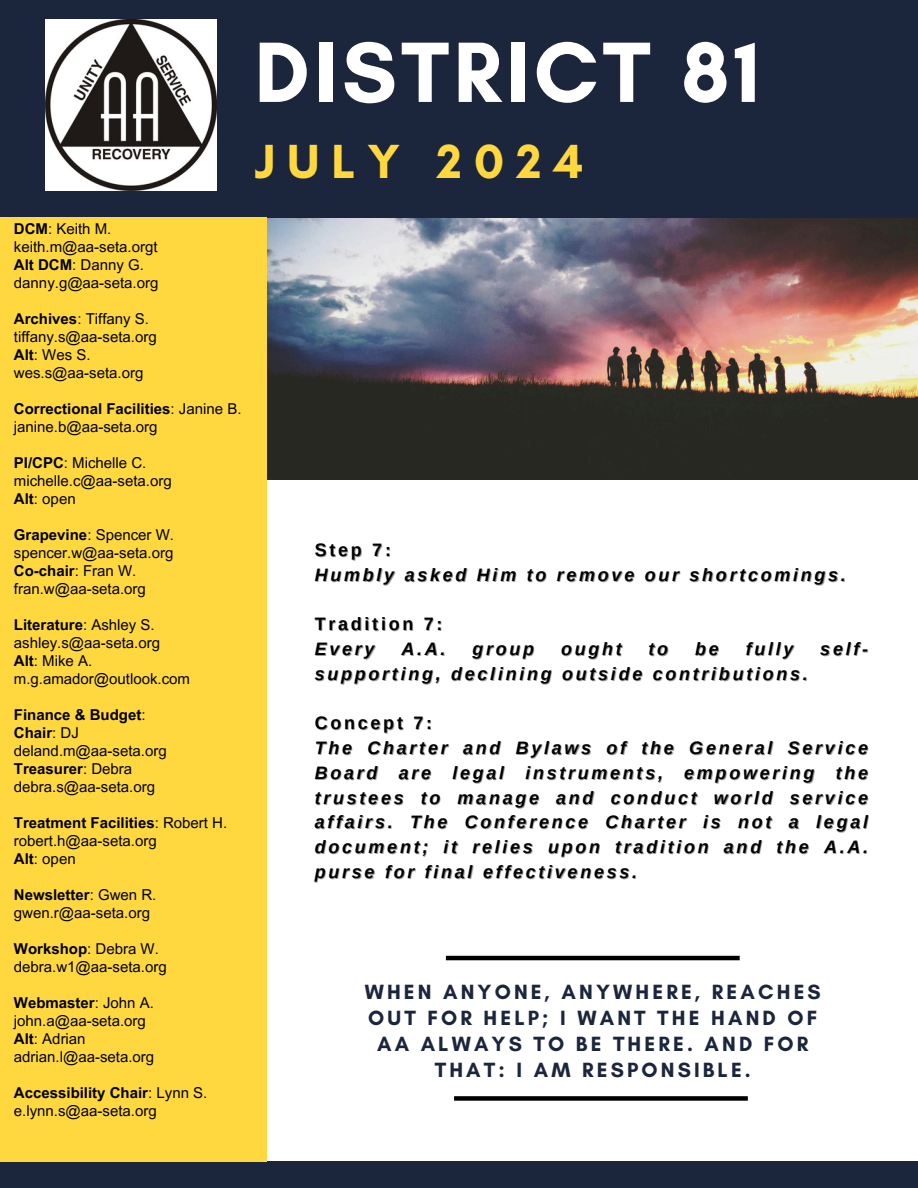
<style>
.page{position:relative;width:918px;height:1188px;background:#fff}
.page>*{position:absolute;margin:0;border:0;box-sizing:border-box;transform-origin:0 0}
.t1{font:700 87.15px "Glacial Indifference";letter-spacing:.05em;color:#fff}
.t2{font:700 48.75px "Glacial Indifference";letter-spacing:.25em;color:#ffd840}
.t3{font:700 21px/25.8px "Glacial Indifference";letter-spacing:.15em;color:#1b253c;text-align:center}
.t4{font:italic 700 18px "Arimo";letter-spacing:.15em;color:#000}
.t5{font:700 18px "Arimo";letter-spacing:.15em;color:#000}
.t6{font:15px/18px "Arial MT Pro";color:#000}
.t7{font:700 15px "Arial MT Pro";color:#000}
.s1{font-weight:700}
.s2{font-weight:400}
</style>
<div class="page">
<img style="left:267px;top:218px;width:651px;height:262px">
<div style="left:0;top:0;width:918px;height:218px;background:#1b253c"></div>
<div style="left:0;top:1161px;width:918px;height:27px;background:#1b253c"></div>
<img style="left:45px;top:20px;width:171px;height:171px">
<div style="left:0;top:217px;width:267px;height:944px;background:#ffd840"></div>
<hr style="left:446px;top:956px;width:294px;height:4px;background:#000">
<div style="left:454px;top:1096px;width:294px;height:5px;background:#000"></div>
<p class="t1" style="left:254px;top:19px;width:507px">DISTRICT 81</p>
<p class="t2" style="left:254px;top:131px;width:330px">JULY 2024</p>
<p class="t6" style="left:14px;top:221px;width:99px"><span class="s1">DCM</span>: Keith M.</p>
<p class="t6" style="left:14px;top:239px;width:145px">keith.m@aa-seta.orgt</p>
<p class="t6" style="left:14px;top:257px;width:131px"><span class="s1">Alt DCM</span>: Danny G.</p>
<p class="t6" style="left:14px;top:275px;width:146px">danny.g@aa-seta.org</p>
<p class="t6" style="left:14px;top:311px;width:137px"><span class="s1">Archives</span>: Tiffany S.</p>
<p class="t6" style="left:14px;top:329px;width:144px">tiffany.s@aa-seta.org</p>
<p class="t6" style="left:14px;top:347px;width:78px"><span class="s1">Alt</span>: Wes S.</p>
<p class="t6" style="left:14px;top:365px;width:131px">wes.s@aa-seta.org</p>
<p class="t7" style="left:14px;top:403px;width:229px">Correctional Facilities<span class="s2">: Janine B.</span></p>
<p class="t6" style="left:14px;top:419px;width:145px">janine.b@aa-seta.org</p>
<p class="t6" style="left:14px;top:455px;width:134px"><span class="s1">PI/CPC</span>: Michelle C.</p>
<p class="t6" style="left:14px;top:473px;width:159px">michelle.c@aa-seta.org</p>
<p class="t6" style="left:14px;top:491px;width:63px"><span class="s1">Alt</span>: open</p>
<p class="t6" style="left:14px;top:527px;width:162px"><span class="s1">Grapevine</span>: Spencer W.</p>
<p class="t6" style="left:14px;top:545px;width:161px">spencer.w@aa-seta.org</p>
<p class="t7" style="left:14px;top:565px;width:124px">Co-chair<span class="s2">: Fran W.</span></p>
<p class="t6" style="left:14px;top:581px;width:133px">fran.w@aa-seta.org</p>
<p class="t7" style="left:14px;top:619px;width:142px">Literature<span class="s2">: Ashley S.</span></p>
<p class="t6" style="left:14px;top:635px;width:148px">ashley.s@aa-seta.org</p>
<p class="t6" style="left:14px;top:653px;width:80px"><span class="s1">Alt</span>: Mike A.</p>
<p class="t6" style="left:14px;top:671px;width:178px">m.g.amador@outlook.com</p>
<p class="t7" style="left:14px;top:709px;width:133px">Finance &amp; Budget<span class="s2">:</span></p>
<p class="t7" style="left:14px;top:727px;width:66px">Chair<span class="s2">: DJ</span></p>
<p class="t6" style="left:14px;top:743px;width:154px">deland.m@aa-seta.org</p>
<p class="t7" style="left:14px;top:763px;width:120px">Treasurer<span class="s2">: Debra</span></p>
<p class="t6" style="left:14px;top:779px;width:143px">debra.s@aa-seta.org</p>
<h4 class="t7" style="left:14px;top:817px;width:215px">Treatment Facilities<span class="s2">: Robert H.</span></h4>
<h4 class="t6" style="left:14px;top:833px;width:144px">robert.h@aa-seta.org</h4>
<h4 class="t6" style="left:14px;top:851px;width:63px"><span class="s1">Alt</span>: open</h4>
<h3 class="t7" style="left:14px;top:889px;width:144px">Newsletter<span class="s2">: Gwen R.</span></h3>
<p class="t6" style="left:14px;top:905px;width:138px">gwen.r@aa-seta.org</p>
<p class="t6" style="left:14px;top:941px;width:154px"><span class="s1">Workshop</span>: Debra W. debra.w1@aa-seta.org</p>
<p class="t6" style="left:14px;top:995px;width:142px"><span class="s1">Webmaster</span>: John A. john.a@aa-seta.org<br><span class="s1">Alt</span>: Adrian adrian.l@aa-seta.org</p>
<p class="t6" style="left:14px;top:1085px;width:195px"><span class="s1">Accessibility Chair</span>: Lynn S. e.lynn.s@aa-seta.org</p>
<h1 class="t5" style="left:315px;top:540px;width:78px">Step 7:</h1>
<h2 class="t4" style="left:315px;top:565px;width:533px">Humbly asked Him to remove our shortcomings.</h2>
<p class="t5" style="left:315px;top:614px;width:129px">Tradition 7:</p>
<p class="t4" style="left:315px;top:639px;width:61px">Every</p>
<p class="t4" style="left:401px;top:639px;width:46px">A.A.</p>
<p class="t4" style="left:472px;top:639px;width:63px">group</p>
<p class="t4" style="left:561px;top:639px;width:62px">ought</p>
<p class="t4" style="left:649px;top:639px;width:21px">to</p>
<p class="t4" style="left:695px;top:639px;width:25px">be</p>
<p class="t4" style="left:746px;top:639px;width:49px">fully</p>
<p class="t4" style="left:820px;top:639px;width:49px">self-</p>
<p class="t4" style="left:315px;top:664px;width:495px">supporting, declining outside contributions.</p>
<p class="t5" style="left:315px;top:713px;width:119px">Concept 7:</p>
<p class="t4" style="left:315px;top:738px;width:555px">The Charter and Bylaws of the General Service</p>
<p class="t4" style="left:315px;top:763px;width:555px">Board are legal instruments, empowering the</p>
<p class="t4" style="left:315px;top:787px;width:555px">trustees to manage and conduct world service</p>
<p class="t4" style="left:315px;top:812px;width:555px">affairs. The Conference Charter is not a legal</p>
<p class="t4" style="left:315px;top:837px;width:555px">document; it relies upon tradition and the A.A.</p>
<p class="t4" style="left:315px;top:862px;width:324px">purse for final effectiveness.</p>
<p class="t3" style="left:365px;top:979px;width:458px">WHEN ANYONE, ANYWHERE, REACHES<br>OUT FOR HELP; I WANT THE HAND OF<br>AA ALWAYS TO BE THERE. AND FOR<br>THAT: I AM RESPONSIBLE.</p>
</div>
